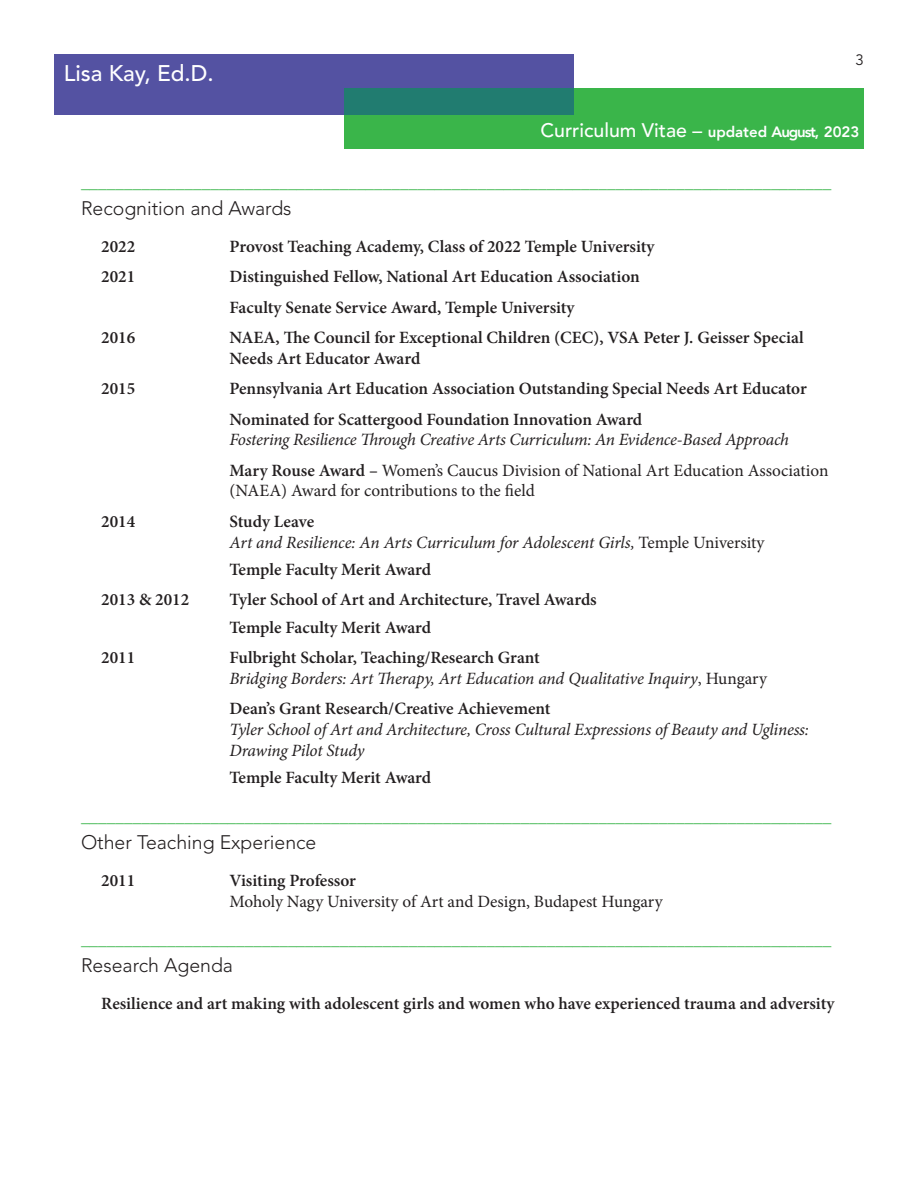
<style>
.page{position:relative;width:918px;height:1188px;background:#fff}
.page>*{position:absolute;margin:0;border:0;box-sizing:border-box;transform-origin:0 0}
.t1{font:500 22.5px "Avenir LT Std";color:#fff}
.Subhead{font:300 19.5px "Avenir LT Std";color:#231f20}
.Body{font:600 17.25px/20.7px "Minion Pro";color:#231f20}
.Body-2{font:italic 17.25px/20.7px "Minion Pro";letter-spacing:-.015em;color:#231f20}
.Body-3{font:17.25px "Minion Pro";color:#3ab54a}
.Body-4{font:17.25px/20.7px "Minion Pro";letter-spacing:-.005em;color:#231f20}
.t2{font:800 15px "Avenir";color:#fff}
.t3{font:15px "Avenir LT Std";color:#231f20}
.s1{font-family:"Avenir LT Std";font-weight:500;font-size:19.5px}
.s2{font-weight:600;font-style:normal}
.s3{font-weight:600}
.s4{font-style:normal}
</style>
<div class="page">
<div style="left:344px;top:88px;width:520px;height:60px;background:#3ab54a"></div>
<div style="left:54px;top:54px;width:519px;height:61px;background:#5452a2"></div>
<div style="left:344px;top:88px;width:229px;height:27px;background:#217c70"></div>
<h1 class="t1" style="left:64px;top:60px;width:152px">Lisa Kay, Ed.D.</h1>
<p class="t3" style="left:856px;top:52px;width:10px">3</p>
<p class="t2" style="left:541px;top:120px;width:320px"><span class="s1">Curriculum Vitae –</span> updated August, 2023</p>
<p class="Body-3" style="left:81px;top:171px;width:752px">_______________________________________________________________________________________</p>
<p class="Subhead" style="left:81px;top:197px;width:212px">Recognition and Awards</p>
<p class="Body" style="left:101px;top:236px;width:36px">2022</p>
<p class="Body" style="left:230px;top:236px;width:426px">Provost Teaching Academy, Class of 2022 Temple University</p>
<p class="Body" style="left:101px;top:266px;width:36px">2021</p>
<p class="Body" style="left:230px;top:266px;width:412px">Distinguished Fellow, National Art Education Association</p>
<p class="Body" style="left:230px;top:297px;width:347px">Faculty Senate Service Award, Temple University</p>
<p class="Body" style="left:101px;top:327px;width:36px">2016</p>
<p class="Body" style="left:230px;top:327px;width:576px">NAEA, The Council for Exceptional Children (CEC), VSA Peter J. Geisser Special<br>Needs Art Educator Award</p>
<p class="Body" style="left:101px;top:378px;width:36px">2015</p>
<p class="Body" style="left:230px;top:378px;width:579px">Pennsylvania Art Education Association Outstanding Special Needs Art Educator</p>
<p class="Body-2" style="left:230px;top:409px;width:561px"><span class="s2">Nominated for Scattergood Foundation Innovation Award<br></span>Fostering Resilience Through Creative Arts Curriculum: An Evidence-Based Approach</p>
<p class="Body-4" style="left:230px;top:460px;width:600px"><span class="s3">Mary Rouse Award –</span> Women’s Caucus Division of National Art Education Association (NAEA) Award for contributions to the field</p>
<p class="Body" style="left:101px;top:511px;width:36px">2014</p>
<p class="Body-2" style="left:230px;top:511px;width:537px"><span class="s2">Study Leave<br></span>Art and Resilience: An Arts Curriculum for Adolescent Girls, <span class="s4">Temple University</span></p>
<p class="Body" style="left:230px;top:559px;width:203px">Temple Faculty Merit Award</p>
<p class="Body" style="left:101px;top:589px;width:89px">2013 &amp; 2012</p>
<p class="Body" style="left:230px;top:589px;width:369px">Tyler School of Art and Architecture, Travel Awards</p>
<p class="Body" style="left:230px;top:617px;width:203px">Temple Faculty Merit Award</p>
<p class="Body" style="left:101px;top:647px;width:36px">2011</p>
<p class="Body-2" style="left:230px;top:647px;width:539px"><span class="s2">Fulbright Scholar, Teaching/Research Grant<br></span>Bridging Borders: Art Therapy, Art Education and Qualitative Inquiry<span class="s4">, Hungary</span></p>
<p class="Body-2" style="left:230px;top:699px;width:581px"><span class="s2">Dean’s Grant Research/Creative Achievement<br></span>Tyler School of Art and Architecture, Cross Cultural Expressions of Beauty and Ugliness:<br>Drawing Pilot Study</p>
<p class="Body" style="left:230px;top:767px;width:203px">Temple Faculty Merit Award</p>
<p class="Body-3" style="left:81px;top:805px;width:752px">_______________________________________________________________________________________</p>
<p class="Subhead" style="left:81px;top:830px;width:237px">Other Teaching Experience</p>
<p class="Body" style="left:101px;top:870px;width:36px">2011</p>
<p class="Body-4" style="left:230px;top:870px;width:435px"><span class="s3">Visiting Professor<br></span>Moholy Nagy University of Art and Design, Budapest Hungary</p>
<p class="Body-3" style="left:81px;top:928px;width:752px">_______________________________________________________________________________________</p>
<p class="Subhead" style="left:81px;top:954px;width:154px">Research Agenda</p>
<p class="Body" style="left:101px;top:993px;width:735px">Resilience and art making with adolescent girls and women who have experienced trauma and adversity</p>
</div>
